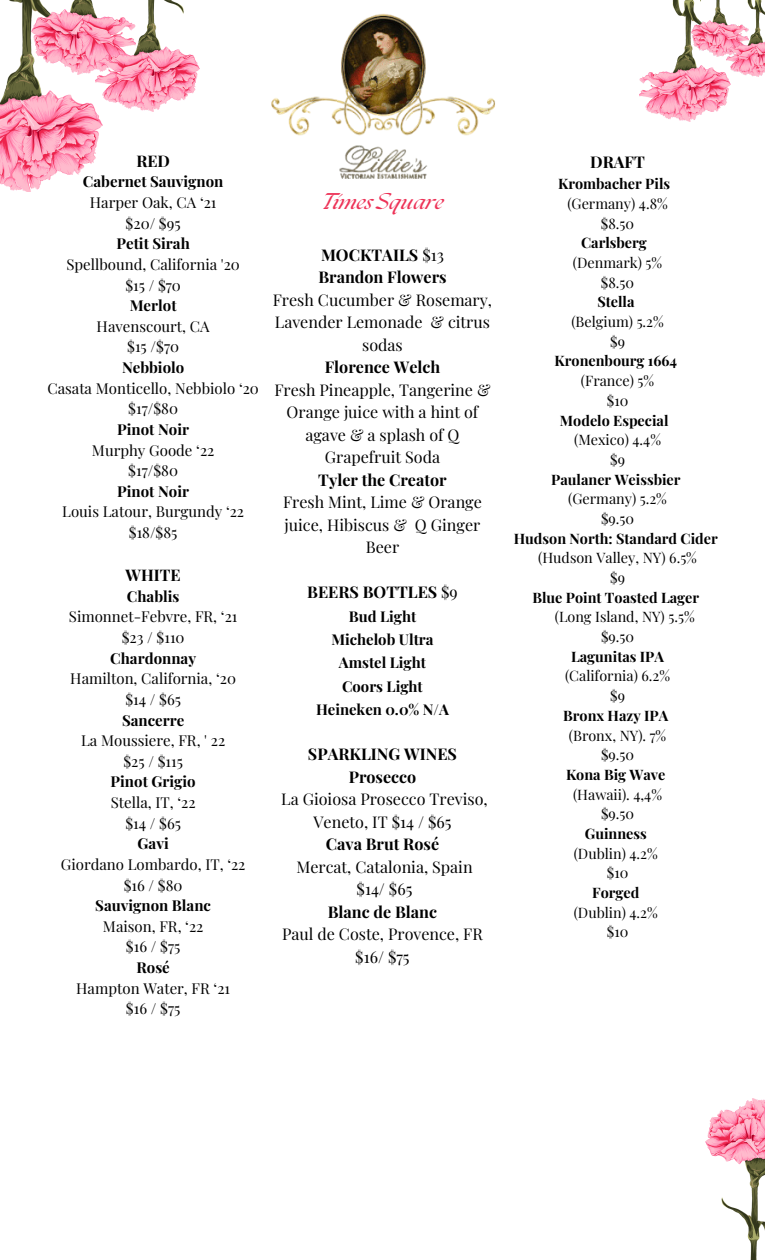
<style>
.page{position:relative;width:765px;height:1260px;background:#fff}
.page>*{position:absolute;margin:0;border:0;box-sizing:border-box;transform-origin:0 0}
.t1{font:italic 700 19.88px "The Seasons";color:#ed3257}
.t2{font:16.12px/22.5px "Playfair Display";color:#000;text-align:center}
.t3{font:700 16.12px "Playfair Display";color:#000}
.t4{font:700 16px "Playfair Display";color:#000}
.t5{font:15px/20.6px "Playfair Display";color:#000;text-align:center}
.t6{font:700 14.88px/23.5px "Playfair Display";color:#000;text-align:center}
.t7{font:14.38px "Playfair Display";color:#000}
.t8{font:700 14.38px "Playfair Display";color:#000}
.s1{font-weight:700}
.s2{font-weight:400}
</style>
<div class="page">
<img style="left:271px;top:13px;width:224px;height:165px">
<img style="left:705px;top:1098px;width:60px;height:162px">
<img style="left:0;top:0;width:102px;height:192px">
<img style="left:32px;top:0;width:63px;height:75px">
<img style="left:95px;top:0;width:104px;height:112px">
<img style="left:640px;top:0;width:90px;height:121px">
<img style="left:691px;top:0;width:35px;height:56px">
<img style="left:726px;top:0;width:39px;height:77px">
<h2 class="t4" style="left:136px;top:149px;width:35px">RED</h2>
<h2 class="t5" style="left:47px;top:171px;width:213px"><span class="s1">Cabernet Sauvignon<br></span>Harper Oak, CA ‘21<br>$20/ $95<br><span class="s1">Petit Sirah<br></span>Spellbound, California '20<br>$15 / $70<br><span class="s1">Merlot<br></span>Havenscourt, CA<br>$15 /$70<br><span class="s1">Nebbiolo<br></span>Casata Monticello, Nebbiolo ‘20 $17/$80<br><span class="s1">Pinot Noir<br></span>Murphy Goode ‘22<br>$17/$80<br><span class="s1">Pinot Noir<br></span>Louis Latour, Burgundy ‘22 $18/$85</h2>
<h1 class="t4" style="left:126px;top:564px;width:57px">WHITE</h1>
<h1 class="t5" style="left:61px;top:585px;width:186px"><span class="s1">Chablis<br></span>Simonnet-Febvre, FR, ‘21 $23 / $110<br><span class="s1">Chardonnay<br></span>Hamilton, California, ‘20 $14 / $65<br><span class="s1">Sancerre<br></span>La Moussiere, FR, ' 22<br>$25 / $115<br><span class="s1">Pinot Grigio<br></span>Stella, IT, ‘22<br>$14 / $65<br><span class="s1">Gavi<br></span>Giordano Lombardo, IT, ‘22 $16 / $80<br><span class="s1">Sauvignon Blanc<br></span>Maison, FR, ‘22<br>$16 / $75<br><span class="s1">Rosé<br></span>Hampton Water, FR ‘21<br>$16 / $75</h1>
<p class="t1" style="left:321px;top:193px;width:124px">Times Square</p>
<h2 class="t2" style="left:273px;top:243px;width:221px"><span class="s1">MOCKTAILS</span> $13<br><span class="s1">Brandon Flowers<br></span>Fresh Cucumber &amp; Rosemary,<br>Lavender Lemonade &amp; citrus sodas<br><span class="s1">Florence Welch<br></span>Fresh Pineapple, Tangerine &amp;<br>Orange juice with a hint of agave &amp; a splash of Q<br>Grapefruit Soda<br><span class="s1">Tyler the Creator<br></span>Fresh Mint, Lime &amp; Orange juice, Hibiscus &amp; Q Ginger<br>Beer</h2>
<h2 class="t3" style="left:307px;top:581px;width:152px">BEERS BOTTLES <span class="s2">$9</span></h2>
<h2 class="t6" style="left:316px;top:604px;width:134px">Bud Light<br>Michelob Ultra<br>Amstel Light<br>Coors Light<br>Heineken 0.0% N/A</h2>
<h2 class="t2" style="left:281px;top:742px;width:208px"><span class="s1">SPARKLING WINES<br>Prosecco<br></span>La Gioiosa Prosecco Treviso,<br>Veneto, IT $14 / $65<br><span class="s1">Cava Brut Rosé<br></span>Mercat, Catalonia, Spain $14/ $65<br><span class="s1">Blanc de Blanc<br></span>Paul de Coste, Provence, FR $16/ $75</h2>
<p class="t3" style="left:590px;top:150px;width:56px">DRAFT</p>
<p class="t8" style="left:558px;top:174px;width:114px">Krombacher Pils</p>
<p class="t7" style="left:567px;top:193px;width:102px">(Germany) 4.8%</p>
<p class="t7" style="left:601px;top:213px;width:35px">$8.50</p>
<p class="t8" style="left:581px;top:233px;width:67px">Carlsberg</p>
<p class="t7" style="left:573px;top:252px;width:91px">(Denmark) 5%</p>
<p class="t7" style="left:601px;top:272px;width:35px">$8.50</p>
<p class="t8" style="left:597px;top:292px;width:39px">Stella</p>
<p class="t7" style="left:571px;top:312px;width:94px">(Belgium) 5.2%</p>
<p class="t7" style="left:610px;top:331px;width:16px">$9</p>
<p class="t8" style="left:555px;top:351px;width:124px">Kronenbourg 1664</p>
<p class="t7" style="left:581px;top:371px;width:75px">(France) 5%</p>
<p class="t7" style="left:607px;top:390px;width:23px">$10</p>
<p class="t8" style="left:560px;top:410px;width:110px">Modelo Especial</p>
<p class="t7" style="left:574px;top:430px;width:88px">(Mexico) 4.4%</p>
<p class="t7" style="left:610px;top:449px;width:16px">$9</p>
<p class="t8" style="left:551px;top:469px;width:131px">Paulaner Weissbier</p>
<p class="t7" style="left:568px;top:489px;width:100px">(Germany) 5.2%</p>
<p class="t7" style="left:601px;top:508px;width:35px">$9.50</p>
<p class="t8" style="left:514px;top:528px;width:206px">Hudson North: Standard Cider</p>
<p class="t7" style="left:538px;top:548px;width:160px">(Hudson Valley, NY) 6.5%</p>
<p class="t7" style="left:610px;top:567px;width:16px">$9</p>
<p class="t8" style="left:532px;top:587px;width:168px">Blue Point Toasted Lager</p>
<p class="t7" style="left:555px;top:607px;width:141px">(Long Island, NY) 5.5%</p>
<p class="t7" style="left:601px;top:627px;width:35px">$9.50</p>
<p class="t8" style="left:571px;top:646px;width:95px">Lagunitas IPA</p>
<p class="t7" style="left:565px;top:666px;width:107px">(California) 6.2%</p>
<p class="t7" style="left:610px;top:686px;width:16px">$9</p>
<p class="t8" style="left:563px;top:705px;width:107px">Bronx Hazy IPA</p>
<p class="t7" style="left:569px;top:725px;width:99px">(Bronx, NY). 7%</p>
<p class="t7" style="left:601px;top:745px;width:35px">$9.50</p>
<p class="t8" style="left:566px;top:764px;width:101px">Kona Big Wave</p>
<p class="t7" style="left:573px;top:784px;width:91px">(Hawaii). 4,4%</p>
<p class="t7" style="left:601px;top:804px;width:35px">$9.50</p>
<p class="t8" style="left:585px;top:823px;width:64px">Guinness</p>
<p class="t7" style="left:574px;top:843px;width:86px">(Dublin) 4.2%</p>
<p class="t7" style="left:607px;top:863px;width:23px">$10</p>
<p class="t8" style="left:592px;top:882px;width:49px">Forged</p>
<p class="t7" style="left:574px;top:902px;width:86px">(Dublin) 4.2%</p>
<p class="t7" style="left:607px;top:922px;width:23px">$10</p>
</div>
